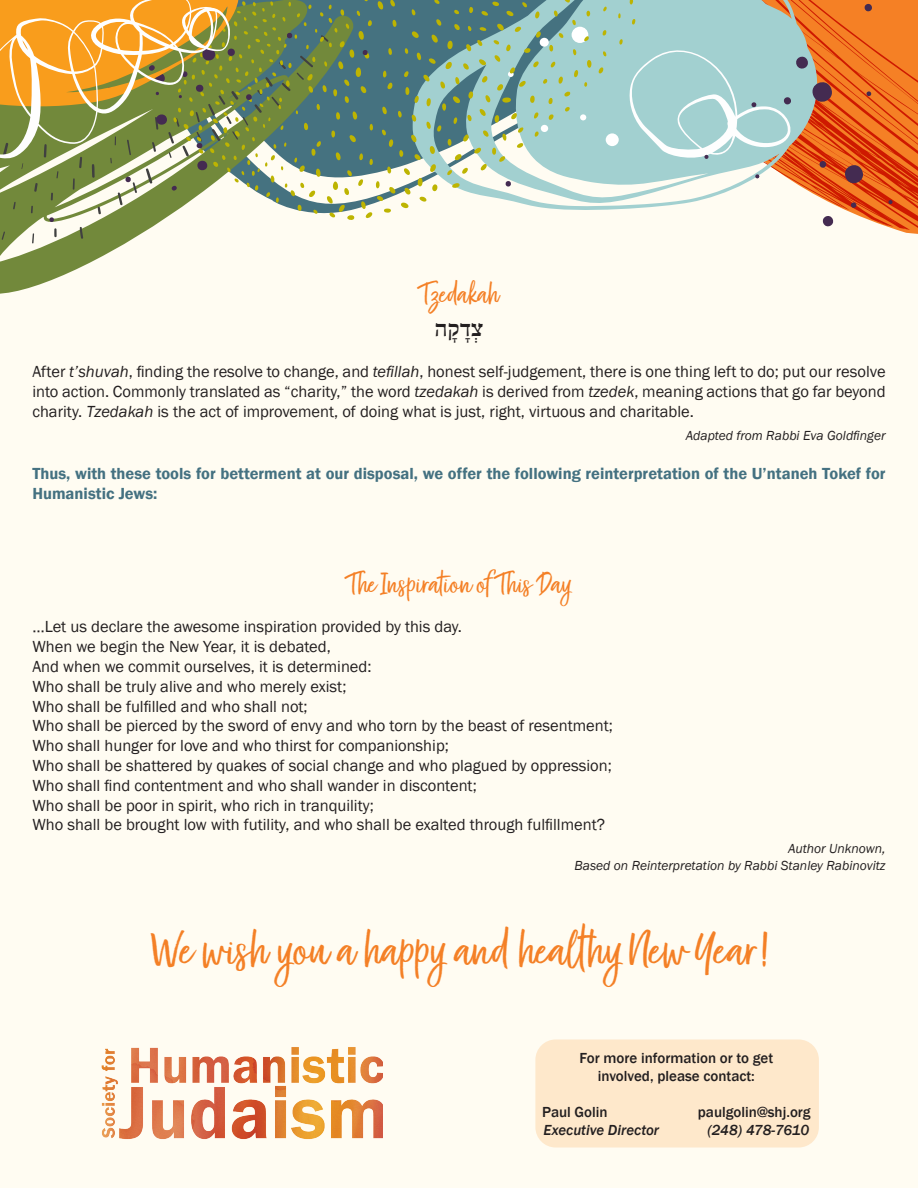
<style>
.page{position:relative;width:918px;height:1188px;background:#fffcf2}
.page>*{position:absolute;margin:0;border:0;box-sizing:border-box;transform-origin:0 0}
.t1{font:45px "Kind Heart Three";color:#f48026}
.t2{font:27px "Kind Heart Three";color:#f48026}
.Hebrew{font:700 27px "Adobe Hebrew";color:#231f20}
.body_text{font:16.5px/19.8px "Franklin Gothic";color:#231f20;text-align:justify}
.body_text-2{font:600 16.5px/19.8px "Franklin Gothic";color:#447181}
.t3{font:500 15px/18px "Franklin Gothic";color:#231f20;text-align:center}
.t4{font:italic 500 15px "Franklin Gothic";color:#231f20}
.t5{font:italic 500 15px "Franklin Gothic";letter-spacing:-.025em;color:#231f20}
.attribution{font:italic 13.5px "Franklin Gothic";color:#231f20}
.s1{font-style:italic}
</style>
<div class="page">
<svg style="left:649px;top:161px;width:55px;height:47px"></svg>
<svg style="left:649px;top:0;width:55px;height:161px;background:#a8d3d3"></svg>
<svg style="left:0;top:244px;width:124px;height:50px;fill:#72893b"></svg>
<svg style="left:0;top:222px;width:160px;height:22px;fill:#72893b"></svg>
<svg style="left:247px;top:0;width:402px;height:220px;fill:#a2d0d0"></svg>
<svg style="left:704px;top:0;width:214px;height:234px"></svg>
<svg style="left:247px;top:33px;width:265px;height:159px;background:#7b9b8b"></svg>
<svg style="left:0;top:0;width:247px;height:222px"></svg>
<div style="left:535px;top:1040px;width:284px;height:108px;background:#fee8cb;border-radius:20px"></div>
<img style="left:101px;top:1047px;width:282px;height:92px">
<p class="t2" style="left:419px;top:276px;width:81px">Tzedakah</p>
<p class="Hebrew" style="left:435px;top:311px;width:50px">ה קָ צְדָ</p>
<p class="body_text" style="left:32px;top:362px;width:855px">After <span class="s1">t’shuvah</span>, finding the resolve to change, and <span class="s1">tefillah</span>, honest self-judgement, there is one thing left to do; put our resolve into action. Commonly translated as “charity,” the word <span class="s1">tzedakah</span> is derived from <span class="s1">tzedek</span>, meaning actions that go far beyond charity. <span class="s1">Tzedakah</span> is the act of improvement, of doing what is just, right, virtuous and charitable.</p>
<p class="attribution" style="left:686px;top:427px;width:201px">Adapted from Rabbi Eva Goldfinger</p>
<p class="body_text-2" style="left:32px;top:464px;width:855px">Thus, with these tools for betterment at our disposal, we offer the following reinterpretation of the U’ntaneh Tokef for<br>Humanistic Jews:</p>
<p class="t2" style="left:347px;top:566px;width:226px">The Inspiration of This Day</p>
<p class="body_text" style="left:32px;top:617px;width:431px">…Let us declare the awesome inspiration provided by this day.</p>
<p class="body_text" style="left:32px;top:637px;width:300px">When we begin the New Year, it is debated,</p>
<p class="body_text" style="left:32px;top:657px;width:341px">And when we commit ourselves, it is determined:</p>
<p class="body_text" style="left:32px;top:677px;width:316px">Who shall be truly alive and who merely exist;</p>
<p class="body_text" style="left:32px;top:697px;width:277px">Who shall be fulfilled and who shall not;</p>
<p class="body_text" style="left:32px;top:716px;width:582px">Who shall be pierced by the sword of envy and who torn by the beast of resentment;</p>
<p class="body_text" style="left:32px;top:736px;width:418px">Who shall hunger for love and who thirst for companionship;</p>
<p class="body_text" style="left:32px;top:756px;width:581px">Who shall be shattered by quakes of social change and who plagued by oppression;</p>
<p class="body_text" style="left:32px;top:776px;width:446px">Who shall find contentment and who shall wander in discontent;</p>
<p class="body_text" style="left:32px;top:796px;width:343px">Who shall be poor in spirit, who rich in tranquility;</p>
<p class="body_text" style="left:32px;top:815px;width:574px">Who shall be brought low with futility, and who shall be exalted through fulfillment?</p>
<p class="attribution" style="left:788px;top:840px;width:99px">Author Unknown,</p>
<p class="attribution" style="left:575px;top:857px;width:313px">Based on Reinterpretation by Rabbi Stanley Rabinovitz</p>
<p class="t1" style="left:151px;top:920px;width:618px">We wish you a happy and healthy New Year!</p>
<p class="t3" style="left:580px;top:1049px;width:195px">For more information or to get involved, please contact:</p>
<p class="t3" style="left:542px;top:1103px;width:67px">Paul Golin</p>
<p class="t3" style="left:698px;top:1103px;width:114px">paulgolin@shj.org</p>
<p class="t4" style="left:544px;top:1120px;width:117px">Executive Director</p>
<p class="t5" style="left:707px;top:1120px;width:103px">(248) 478-7610</p>
</div>
